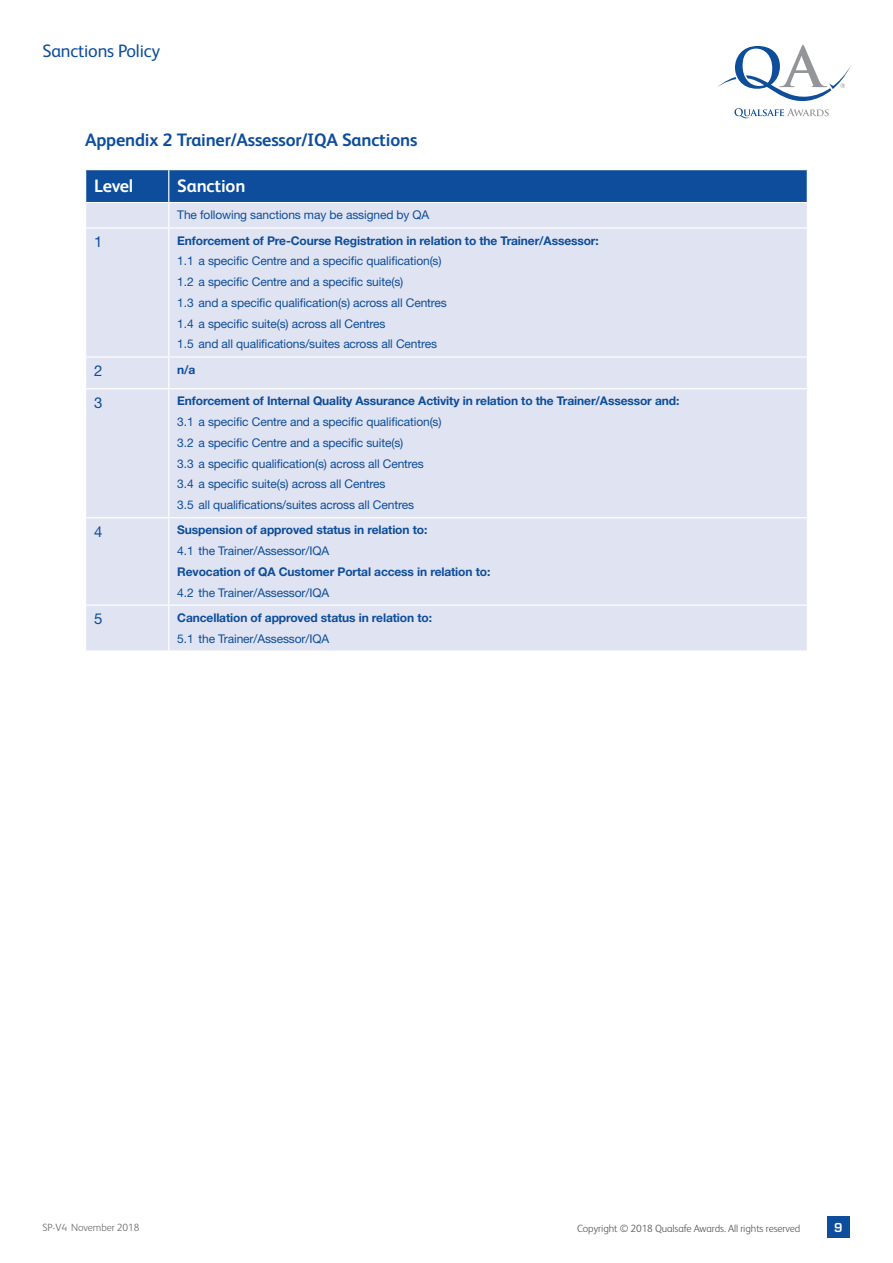
<style>
.page{position:relative;width:893px;height:1263px;background:#fff}
.page>*{position:absolute;margin:0;border:0;box-sizing:border-box;transform-origin:0 0}
.t1{font:700 18px "FS Albert";letter-spacing:-.01em;color:#0d4d9b}
.t2{font:18px "FS Albert";letter-spacing:-.01em;color:#0d4d9b}
.t3{font:700 18px "FS Albert";letter-spacing:-.01em;color:#fff}
.t4{font:15px "Helvetica Neue LT";color:#0d4d9b}
.t5{font:700 13.5px "Eurostile T";color:#fff}
.t6{font:12px/20.7px "Helvetica Neue LT";letter-spacing:-.01em;color:#0d4d9b}
.t7{font:700 12px "Helvetica Neue LT";letter-spacing:-.01em;color:#0d4d9b}
.t8{font:300 10.5px "FS Albert";letter-spacing:-.01em;color:#57585a}
.t9{font:300 10.5px "FS Albert";letter-spacing:-.01em;color:#6c6d70}
</style>
<div class="page">
<svg style="left:717px;top:45px;width:134px;height:73px"></svg>
<div style="left:827px;top:1216px;width:23px;height:21px;background:#0d4d9b"></div>
<div style="left:86px;top:229px;width:721px;height:421px;background:#e0e3f1"></div>
<hr style="left:168px;top:229px;width:1px;height:127px;background:#fff">
<hr style="left:85px;top:356px;width:84px;height:2px;background:#fff">
<hr style="left:169px;top:356px;width:639px;height:2px;background:#fff">
<hr style="left:168px;top:358px;width:1px;height:30px;background:#fff">
<hr style="left:85px;top:388px;width:84px;height:1px;background:#fff">
<hr style="left:169px;top:388px;width:639px;height:1px;background:#fff">
<hr style="left:168px;top:389px;width:1px;height:128px;background:#fff">
<hr style="left:85px;top:517px;width:84px;height:1px;background:#fff">
<hr style="left:169px;top:517px;width:639px;height:1px;background:#fff">
<hr style="left:168px;top:518px;width:1px;height:86px;background:#fff">
<hr style="left:85px;top:604px;width:84px;height:2px;background:#fff">
<hr style="left:169px;top:604px;width:639px;height:2px;background:#fff">
<hr style="left:168px;top:606px;width:1px;height:44px;background:#fff">
<svg style="left:85px;top:170px;width:723px;height:57px"></svg>
<h1 class="t2" style="left:43px;top:40px;width:119px">Sanctions Policy</h1>
<h1 class="t1" style="left:85px;top:130px;width:334px">Appendix 2 Trainer/Assessor/IQA Sanctions</h1>
<h1 class="t3" style="left:94px;top:176px;width:41px">Level</h1>
<h1 class="t3" style="left:177px;top:176px;width:70px">Sanction</h1>
<p class="t6" style="left:177px;top:205px;width:254px">The following sanctions may be assigned by QA</p>
<p class="t4" style="left:94px;top:233px;width:10px">1</p>
<p class="t7" style="left:177px;top:233px;width:423px">Enforcement of Pre-Course Registration in relation to the Trainer/Assessor:</p>
<p class="t6" style="left:177px;top:251px;width:271px">1.1 a specific Centre and a specific qualification(s)<br>1.2 a specific Centre and a specific suite(s)<br>1.3 and a specific qualification(s) across all Centres 1.4 a specific suite(s) across all Centres<br>1.5 and all qualifications/suites across all Centres</p>
<p class="t4" style="left:94px;top:362px;width:10px">2</p>
<p class="t7" style="left:177px;top:362px;width:20px">n/a</p>
<p class="t4" style="left:94px;top:393px;width:10px">3</p>
<p class="t7" style="left:177px;top:394px;width:504px">Enforcement of Internal Quality Assurance Activity in relation to the Trainer/Assessor and:</p>
<p class="t6" style="left:177px;top:411px;width:266px">3.1 a specific Centre and a specific qualification(s)<br>3.2 a specific Centre and a specific suite(s)<br>3.3 a specific qualification(s) across all Centres 3.4 a specific suite(s) across all Centres<br>3.5 all qualifications/suites across all Centres</p>
<p class="t4" style="left:94px;top:522px;width:10px">4</p>
<p class="t7" style="left:177px;top:523px;width:252px">Suspension of approved status in relation to:</p>
<p class="t6" style="left:177px;top:540px;width:153px">4.1 the Trainer/Assessor/IQA</p>
<p class="t7" style="left:177px;top:564px;width:315px">Revocation of QA Customer Portal access in relation to:</p>
<p class="t6" style="left:177px;top:582px;width:153px">4.2 the Trainer/Assessor/IQA</p>
<p class="t4" style="left:94px;top:610px;width:10px">5</p>
<p class="t7" style="left:177px;top:610px;width:256px">Cancellation of approved status in relation to:</p>
<p class="t6" style="left:177px;top:628px;width:153px">5.1 the Trainer/Assessor/IQA</p>
<p class="t9" style="left:43px;top:1221px;width:98px">SP-V4 November 2018</p>
<p class="t8" style="left:577px;top:1222px;width:225px">Copyright © 2018 Qualsafe Awards. All rights reserved</p>
<p class="t5" style="left:834px;top:1220px;width:10px">9</p>
</div>
